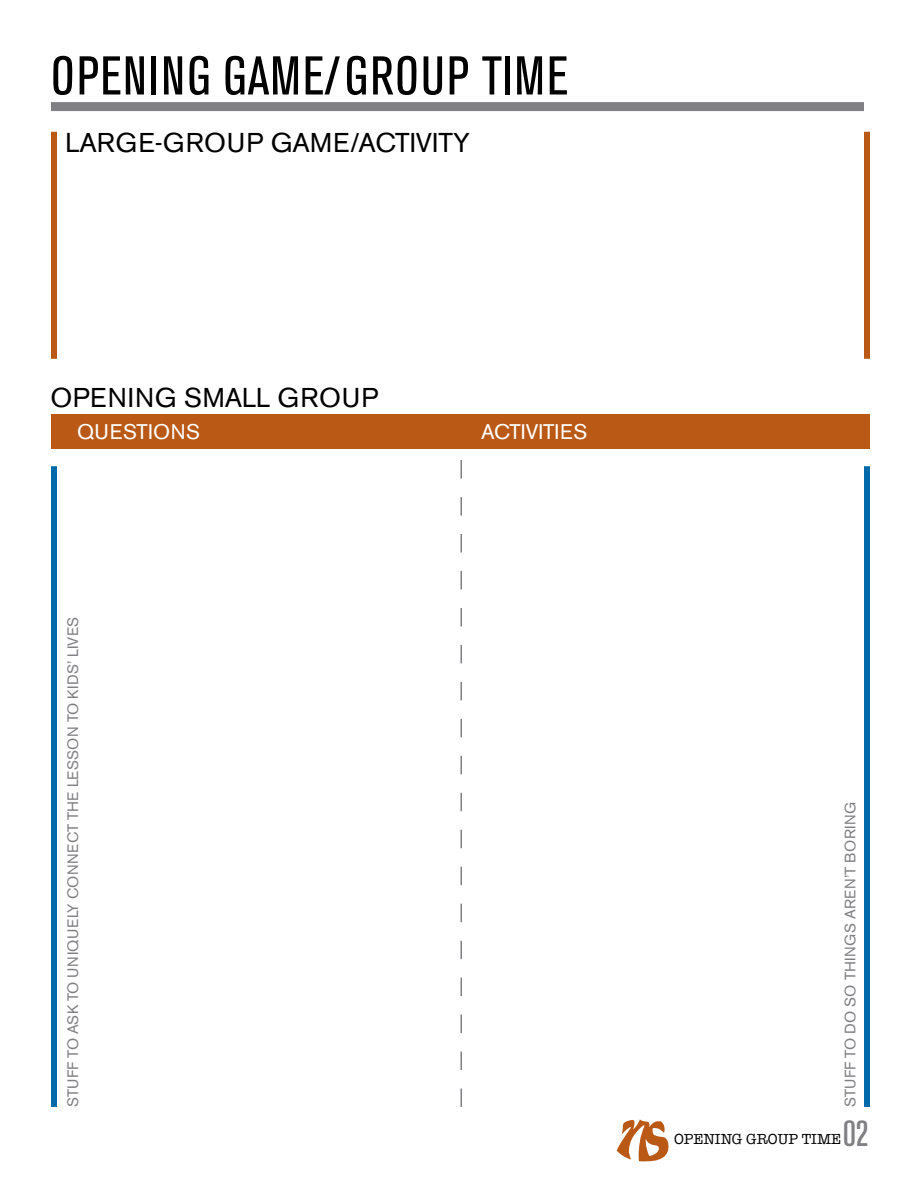
<style>
.page{position:relative;width:918px;height:1188px;background:#fff}
.page>*{position:absolute;margin:0;border:0;box-sizing:border-box;transform-origin:0 0}
.t1{font:condensed 54px "Akzidenz Grotesk BE";letter-spacing:.04em;color:#000}
.t2{font:500 condensed 36px "Akzidenz Grotesk BE";color:#807f83}
.t3{font:27px "Akzidenz Grotesk BE";color:#000}
.t4{font:27px "Akzidenz Grotesk BE";letter-spacing:.02em;color:#000}
.t5{font:21px "Akzidenz Grotesk BE";color:#fff}
.t6{font:21px "Akzidenz Grotesk BE";letter-spacing:.02em;color:#fff}
.t7{font:15px "Akzidenz Grotesk BE";letter-spacing:.02em;color:#807f83}
.t8{font:15px "American Typewriter";color:#000}
</style>
<div class="page">
<div style="left:51px;top:466px;width:6px;height:641px;background:#0069aa"></div>
<div style="left:864px;top:466px;width:6px;height:641px;background:#0069aa"></div>
<div style="left:51px;top:414px;width:819px;height:35px;background:#b95915"></div>
<div style="left:51px;top:102px;width:813px;height:9px;background:#807f83"></div>
<div style="left:51px;top:132px;width:6px;height:227px;background:#b95915"></div>
<div style="left:864px;top:132px;width:6px;height:227px;background:#b95915"></div>
<svg style="left:460px;top:460px;width:2px;height:647px"></svg>
<svg style="left:617px;top:1119px;width:52px;height:42px"></svg>
<h1 class="t1" style="left:51px;top:46px;width:519px">OPENING GAME/GROUP TIME</h1>
<h3 class="t3" style="left:65px;top:127px;width:406px">LARGE-GROUP GAME/ACTIVITY</h3>
<h3 class="t4" style="left:50px;top:382px;width:329px">OPENING SMALL GROUP</h3>
<h3 class="t6" style="left:77px;top:419px;width:124px">QUESTIONS</h3>
<h3 class="t5" style="left:481px;top:419px;width:108px">ACTIVITIES</h3>
<p class="t7" style="left:64px;top:1107px;width:491px;rotate:-90deg">STUFF TO ASK TO UNIQUELY CONNECT THE LESSON TO KIDS’ LIVES</p>
<p class="t7" style="left:841px;top:1107px;width:307px;rotate:-90deg">STUFF TO DO SO THINGS AREN’T BORING</p>
<h2 class="t2" style="left:843px;top:1114px;width:27px">02</h2>
<p class="t8" style="left:674px;top:1128px;width:169px">OPENING GROUP TIME</p>
</div>
